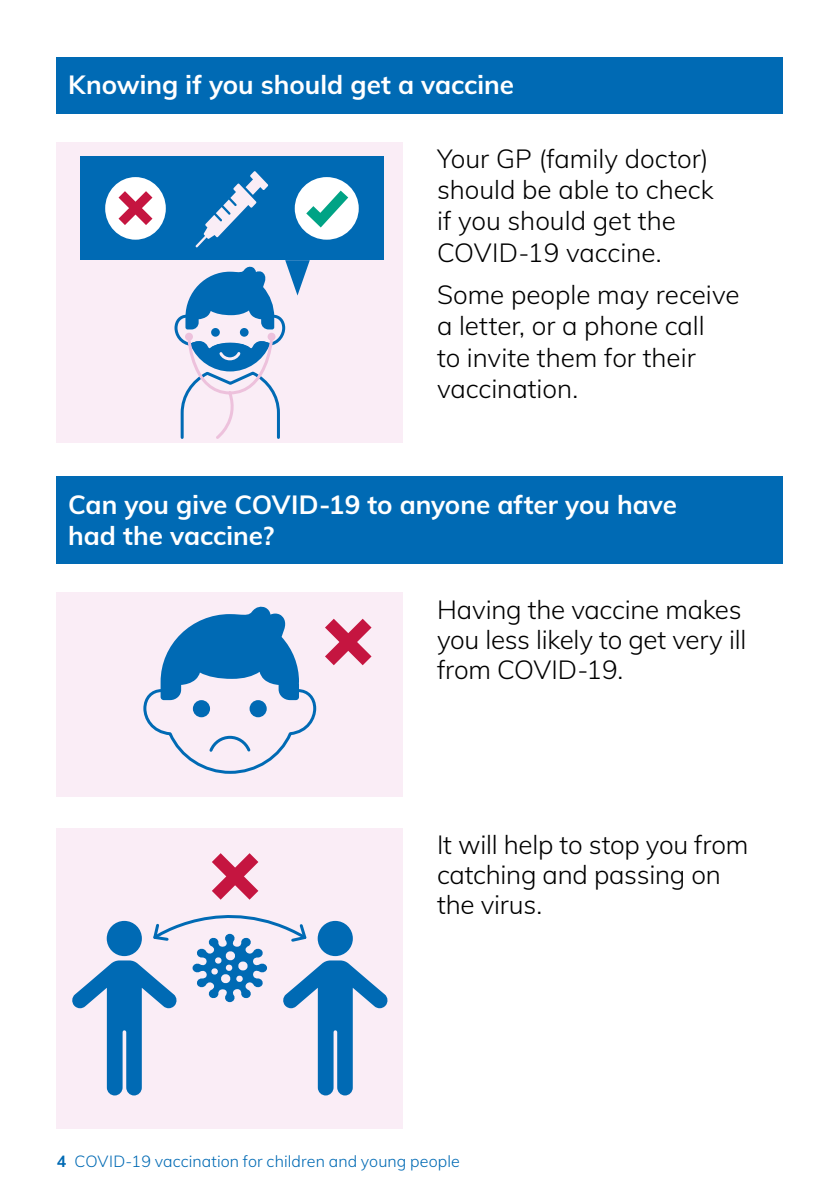
<style>
.page{position:relative;width:840px;height:1191px;background:#fff}
.page>*{position:absolute;margin:0;border:0;box-sizing:border-box;transform-origin:0 0}
.Body{font:26px/31.2px "Mulish Regular 3";color:#000}
.t1{font:26px/31.2px "Mulish Regular 2";color:#fff}
.t2{font:16px "Mulish Regular 3";letter-spacing:.005em;color:#006ab4}
.s1{font-family:"Mulish"}
.s2{font-family:"Mulish Regular 4"}
.s3{font-family:"Mulish Regular 2"}
</style>
<div class="page">
<div style="left:57px;top:57px;width:725px;height:56px;background:#006ab4"></div>
<div style="left:57px;top:142px;width:346px;height:300px;background:#faedf6"></div>
<div style="left:80px;top:157px;width:303px;height:103px;background:#006ab4"></div>
<svg style="left:174px;top:260px;width:135px;height:179px"></svg>
<svg style="left:195px;top:171px;width:73px;height:76px"></svg>
<div style="left:105px;top:177px;width:61px;height:63px;background:#fff;border-radius:50%"></div>
<svg style="left:294px;top:177px;width:64px;height:63px"></svg>
<svg style="left:118px;top:191px;width:34px;height:34px"></svg>
<svg style="left:295px;top:180px;width:64px;height:55px;background:#b2dae1"></svg>
<div style="left:57px;top:592px;width:346px;height:205px;background:#faedf6"></div>
<div style="left:57px;top:828px;width:346px;height:300px;background:#faedf6"></div>
<div style="left:57px;top:476px;width:725px;height:88px;background:#006ab4"></div>
<svg style="left:325px;top:619px;width:46px;height:46px"></svg>
<svg style="left:72px;top:853px;width:316px;height:242px"></svg>
<svg style="left:143px;top:606px;width:174px;height:168px"></svg>
<p class="t1" style="left:68px;top:68px;width:447px">Knowing if you should get a vaccine</p>
<p class="Body" style="left:437px;top:142px;width:278px">Your GP (family doctor) <span class="s1">should be able to check </span>if you should get the<br>COVID-19 vaccine.</p>
<p class="Body" style="left:437px;top:278px;width:304px">Some people may receive a letter, or a phone call<br>to invite them for their vaccination.</p>
<p class="t1" style="left:68px;top:487px;width:610px">Can you give COVID-19 to anyone after you have <span class="s2">had the vaccine?</span></p>
<p class="Body" style="left:437px;top:593px;width:310px;line-height:30px">Having the vaccine makes you less likely to get very ill from COVID-19.</p>
<p class="Body" style="left:437px;top:828px;width:312px;line-height:30px">It will help to stop you from catching and passing on <span class="s1">the virus.</span></p>
<p class="t2" style="left:57px;top:1150px;width:404px"><span class="s3">4</span> COVID-19 vaccination for children and young people</p>
</div>
